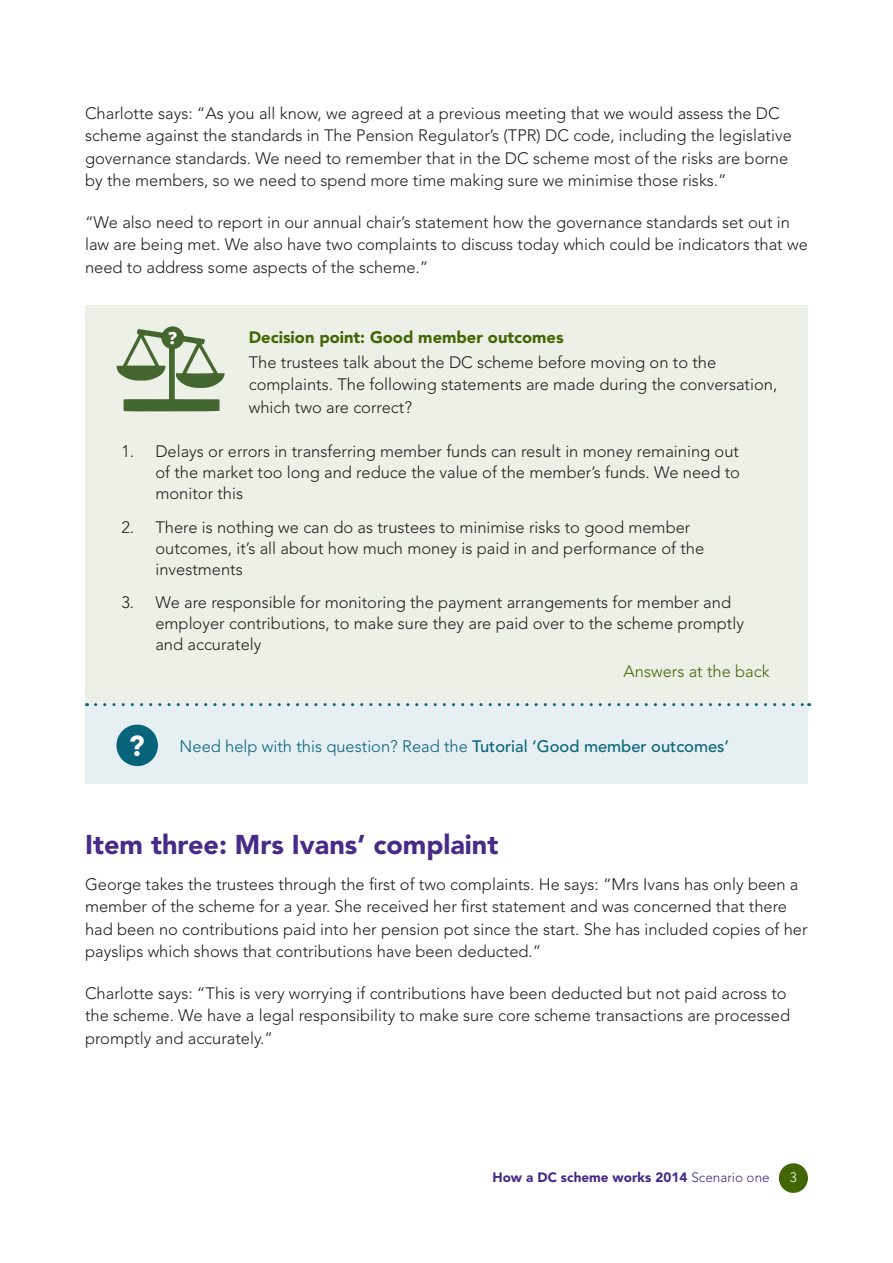
<style>
.page{position:relative;width:893px;height:1263px;background:#fff}
.page>*{position:absolute;margin:0;border:0;box-sizing:border-box;transform-origin:0 0}
.body_text{font:900 28.5px "Avenir LT Std";color:#fff}
.heading_2{font:900 27px "Avenir LT Std";color:#482a87}
.t1{font:800 16.95px "Open Sans";color:#fff}
.body_text-2{font:300 16.5px/22.5px "Avenir LT Std";color:#231f20}
.body_text-3{font:300 16.5px "Avenir LT Std";color:#08647a}
.heading_4{font:900 16.5px "Avenir LT Std";color:#426605}
.body_text-4{font:300 16.5px "Avenir LT Std";color:#426605}
.t2{font:900 13.5px "Avenir LT Std";color:#482a87}
.t3{font:300 13.5px "Avenir LT Std";color:#fff}
.s1{font-weight:500}
.s2{font-weight:300}
</style>
<div class="page">
<div style="left:779px;top:1163px;width:29px;height:30px;background:#426605;border-radius:50%"></div>
<div style="left:85px;top:305px;width:723px;height:400px;background:#ecf0e6"></div>
<svg style="left:116px;top:326px;width:109px;height:85px"></svg>
<div style="left:85px;top:703px;width:723px;height:80px;background:#e6eff2"></div>
<svg style="left:96px;top:703px;width:714px;height:3px"></svg>
<div style="left:116px;top:725px;width:42px;height:41px;background:#08647a;border-radius:50%"></div>
<p class="body_text-2" style="left:85px;top:102px;width:708px">Charlotte says: “As you all know, we agreed at a previous meeting that we would assess the DC scheme against the standards in The Pension Regulator’s (TPR) DC code, including the legislative governance standards. We need to remember that in the DC scheme most of the risks are borne by the members, so we need to spend more time making sure we minimise those risks.”</p>
<p class="body_text-2" style="left:85px;top:211px;width:724px">“We also need to report in our annual chair’s statement how the governance standards set out in law are being met. We also have two complaints to discuss today which could be indicators that we need to address some aspects of the scheme.”</p>
<p class="t1" style="left:168px;top:325px;width:10px">?</p>
<p class="heading_4" style="left:249px;top:327px;width:316px">Decision point: Good member outcomes</p>
<p class="body_text-2" style="left:249px;top:351px;width:530px">The trustees talk about the DC scheme before moving on to the complaints. The following statements are made during the conversation, which two are correct?</p>
<p class="body_text-2" style="left:155px;top:441px;width:586px;line-height:21px;text-align:justify;text-indent:-34px">1. Delays or errors in transferring member funds can result in money remaining out of the market too long and reduce the value of the member’s funds. We need to monitor this</p>
<p class="body_text-2" style="left:155px;top:516px;width:550px;line-height:21px;text-indent:-34px">2. There is nothing we can do as trustees to minimise risks to good member outcomes, it’s all about how much money is paid in and performance of the investments</p>
<p class="body_text-2" style="left:155px;top:592px;width:590px;line-height:21px;text-indent:-34px">3. We are responsible for monitoring the payment arrangements for member and employer contributions, to make sure they are paid over to the scheme promptly and accurately</p>
<p class="body_text-4" style="left:624px;top:661px;width:148px">Answers at the back</p>
<p class="body_text" style="left:129px;top:729px;width:17px">?</p>
<p class="body_text-3" style="left:180px;top:736px;width:551px">Need help with this question? Read the <span class="s1">Tutorial ‘Good member outcomes’</span></p>
<p class="heading_2" style="left:85px;top:828px;width:415px">Item three: Mrs Ivans’ complaint</p>
<p class="body_text-2" style="left:85px;top:873px;width:724px">George takes the trustees through the first of two complaints. He says: “Mrs Ivans has only been a member of the scheme for a year. She received her first statement and was concerned that there had been no contributions paid into her pension pot since the start. She has included copies of her payslips which shows that contributions have been deducted.”</p>
<p class="body_text-2" style="left:85px;top:982px;width:706px">Charlotte says: “This is very worrying if contributions have been deducted but not paid across to the scheme. We have a legal responsibility to make sure core scheme transactions are processed promptly and accurately.”</p>
<p class="t2" style="left:492px;top:1169px;width:279px">How a DC scheme works 2014 <span class="s2">Scenario one</span></p>
<p class="t3" style="left:790px;top:1170px;width:9px">3</p>
</div>
